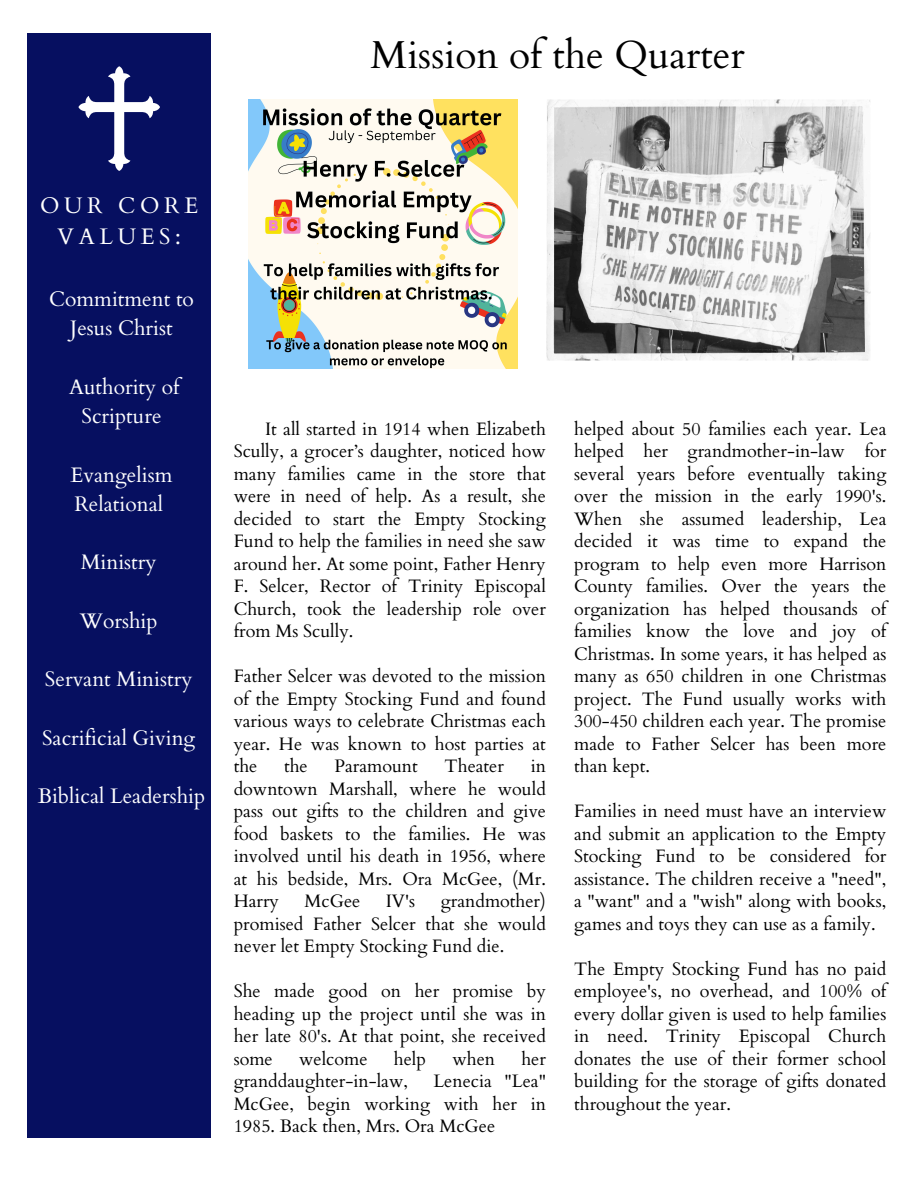
<style>
.page{position:relative;width:918px;height:1188px;background:#fff}
.page>*{position:absolute;margin:0;border:0;box-sizing:border-box;transform-origin:0 0}
.t1{font:39px "Cardo";color:#000}
.t2{font:22.5px/31.5px "Cardo";letter-spacing:.205em;color:#fff;text-align:center}
.t3{font:21px/29.2px "Cardo";color:#fff;text-align:center}
.t4{font:18px/22.5px "Cardo";color:#000;text-align:justify}
</style>
<div class="page">
<div style="left:28px;top:33px;width:183px;height:1105px;background:#060f60"></div>
<svg style="left:78px;top:66px;width:82px;height:105px"></svg>
<img style="left:546px;top:99px;width:324px;height:261px">
<img style="left:249px;top:99px;width:268px;height:269px">
<p class="t1" style="left:371px;top:30px;width:376px">Mission of the Quarter</p>
<h2 class="t2" style="left:40px;top:190px;width:160px">OUR CORE<br>VALUES:</h2>
<h3 class="t3" style="left:49px;top:285px;width:146px">Commitment to<br>Jesus Christ</h3>
<h3 class="t3" style="left:69px;top:373px;width:112px">Authority of<br>Scripture</h3>
<h3 class="t3" style="left:71px;top:460px;width:103px;text-align:left">Evangelism<br>Relational</h3>
<h3 class="t3" style="left:81px;top:548px;width:77px">Ministry</h3>
<h3 class="t3" style="left:80px;top:607px;width:79px">Worship</h3>
<h3 class="t3" style="left:45px;top:665px;width:149px">Servant Ministry</h3>
<h3 class="t3" style="left:42px;top:724px;width:155px">Sacrificial Giving</h3>
<h3 class="t3" style="left:38px;top:782px;width:169px">Biblical Leadership</h3>
<h1 class="t4" style="left:234px;top:418px;width:314px;text-indent:31px">It all started in 1914 when Elizabeth Scully, a grocer’s daughter, noticed how many families came in the store that were in need of help. As a result, she decided to start the Empty Stocking Fund to help the families in need she saw around her. At some point, Father Henry F. Selcer, Rector of Trinity Episcopal Church, took the leadership role over from Ms Scully.</h1>
<p class="t4" style="left:234px;top:666px;width:314px">Father Selcer was devoted to the mission of the Empty Stocking Fund and found various ways to celebrate Christmas each year. He was known to host parties at the</p>
<p class="t4" style="left:284px;top:756px;width:25px">the</p>
<p class="t4" style="left:334px;top:756px;width:85px">Paramount</p>
<p class="t4" style="left:445px;top:756px;width:61px">Theater</p>
<p class="t4" style="left:234px;top:756px;width:314px;text-indent:297px">in downtown Marshall, where he would pass out gifts to the children and give food baskets to the families. He was involved until his death in 1956, where at his bedside, Mrs. Ora McGee, (Mr.<br>Harry</p>
<p class="t4" style="left:234px;top:891px;width:314px;text-indent:207px">grandmother) promised Father Selcer that she would never let Empty Stocking Fund die.</p>
<p class="t4" style="left:234px;top:981px;width:314px">She made good on her promise by heading up the project until she was in her late 80's. At that point, she received some</p>
<p class="t4" style="left:305px;top:891px;width:57px">McGee</p>
<p class="t4" style="left:386px;top:891px;width:31px">IV's</p>
<p class="t4" style="left:299px;top:1048px;width:70px">welcome</p>
<p class="t4" style="left:394px;top:1048px;width:34px">help</p>
<p class="t4" style="left:452px;top:1048px;width:44px">when</p>
<p class="t4" style="left:521px;top:1048px;width:26px">her</p>
<p class="t4" style="left:234px;top:1071px;width:176px">granddaughter-in-law,</p>
<p class="t4" style="left:234px;top:1071px;width:314px;text-indent:200px">Lenecia "Lea" McGee, begin working with her in 1985. Back then, Mrs. Ora McGee</p>
<p class="t4" style="left:574px;top:418px;width:314px">helped about 50 families each year. Lea helped her grandmother-in-law for several years before eventually taking over the mission in the early 1990's.<br>When she assumed leadership, Lea decided it was time to expand the program to help even more Harrison County families. Over the years the organization has helped thousands of families know the love and joy of Christmas. In some years, it has helped as many as 650 children in one Christmas project. The Fund usually works with 300-450 children each year. The promise made to Father Selcer has been more than kept.</p>
<p class="t4" style="left:574px;top:801px;width:314px">Families in need must have an interview and submit an application to the Empty Stocking Fund to be considered for assistance. The children receive a "need", a "want" and a "wish" along with books, games and toys they can use as a family.</p>
<p class="t4" style="left:574px;top:958px;width:314px">The Empty Stocking Fund has no paid employee's, no overhead, and 100% of every dollar given is used to help families in need. Trinity Episcopal Church donates the use of their former school building for the storage of gifts donated throughout the year.</p>
</div>
